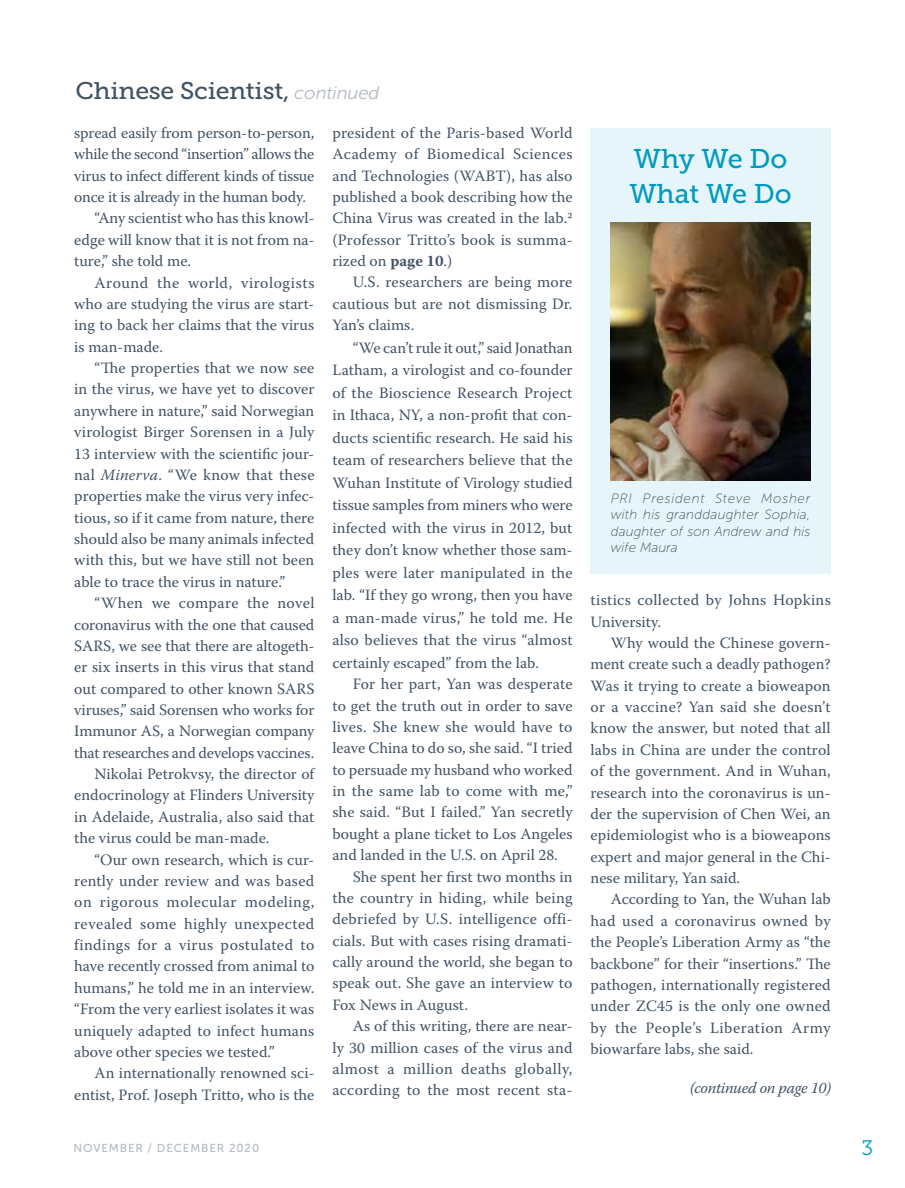
<style>
.page{position:relative;width:905px;height:1188px;background:#fff}
.page>*{position:absolute;margin:0;border:0;box-sizing:border-box;transform-origin:0 0}
.t1{font:27px/34.5px "Museo Slab 500";color:#009abf}
.t2{font:24px "Museo Slab 500";letter-spacing:-.01em;color:#415364}
.t3{font:21px "Museo Slab 300";color:#009abf}
.t4{font:15.75px/21.3px "Warnock Pro";letter-spacing:.005em;color:#415364;text-align:justify}
.t5{font:15.75px "Warnock Pro";letter-spacing:-.015em;color:#415364}
.t6{font:15.75px "Warnock Pro";letter-spacing:.025em;color:#415364}
.t7{font:15.75px "Warnock Pro";letter-spacing:.03em;color:#415364}
.t8{font:15.75px "Warnock Pro";letter-spacing:.035em;color:#415364}
.t9{font:italic 15.75px "Warnock Pro";letter-spacing:-.02em;color:#415364}
.t10{font:italic 13.5px/16.2px "Museo Sans 100";letter-spacing:.005em;color:#415364;text-align:justify}
.t11{font:11.55px "Museo Sans 500";letter-spacing:.075em;color:#b3bac1}
.s1{font-family:"Museo Sans 300";font-style:italic;font-size:18px;color:#b3bac1}
.s2{font-style:italic}
.s3{font-weight:700}
</style>
<div class="page">
<div style="left:590px;top:128px;width:240px;height:445px;background:#e6f5f9"></div>
<img style="left:610px;top:223px;width:200px;height:257px">
<h2 class="t2" style="left:76px;top:77px;width:305px">Chinese Scientist, <span class="s1">continued</span></h2>
<p class="t4" style="left:74px;top:122px;width:241px">spread easily from person-to-person,</p>
<p class="t5" style="left:74px;top:145px;width:241px">while the second “insertion” allows the</p>
<p class="t5" style="left:74px;top:166px;width:242px">virus to infect different kinds of tissue</p>
<p class="t5" style="left:74px;top:187px;width:233px">once it is already in the human body.</p>
<p class="t4" style="left:95px;top:207px;width:221px">“Any scientist who has this knowl-</p>
<p class="t4" style="left:74px;top:229px;width:242px">edge will know that it is not from na-</p>
<p class="t4" style="left:74px;top:250px;width:118px">ture,” she told me.</p>
<p class="t8" style="left:95px;top:273px;width:221px">Around the world, virologists</p>
<p class="t4" style="left:74px;top:293px;width:241px">who are studying the virus are start-</p>
<p class="t4" style="left:74px;top:314px;width:241px">ing to back her claims that the virus</p>
<p class="t4" style="left:74px;top:336px;width:90px">is man-made.</p>
<p class="t4" style="left:95px;top:357px;width:221px">“The properties that we now see</p>
<p class="t4" style="left:74px;top:378px;width:241px">in the virus, we have yet to discover</p>
<p class="t4" style="left:74px;top:400px;width:241px">anywhere in nature,” said Norwegian</p>
<p class="t4" style="left:74px;top:421px;width:241px">virologist Birger Sorensen in a July</p>
<p class="t4" style="left:74px;top:442px;width:241px">13 interview with the scientific jour-</p>
<p class="t4" style="left:74px;top:464px;width:242px">nal <span class="s2">Minerva</span>. “We know that these</p>
<p class="t4" style="left:74px;top:485px;width:241px">properties make the virus very infec-</p>
<p class="t4" style="left:74px;top:507px;width:241px">tious, so if it came from nature, there</p>
<p class="t4" style="left:74px;top:528px;width:241px">should also be many animals infected</p>
<p class="t4" style="left:74px;top:549px;width:242px">with this, but we have still not been</p>
<p class="t4" style="left:74px;top:571px;width:213px">able to trace the virus in nature.”</p>
<p class="t6" style="left:95px;top:593px;width:221px">“When we compare the novel</p>
<p class="t4" style="left:74px;top:613px;width:242px">coronavirus with the one that caused</p>
<p class="t4" style="left:74px;top:635px;width:242px">SARS, we see that there are altogeth-</p>
<p class="t4" style="left:74px;top:656px;width:242px">er six inserts in this virus that stand</p>
<p class="t4" style="left:74px;top:678px;width:242px">out compared to other known SARS</p>
<p class="t4" style="left:74px;top:699px;width:241px">viruses,” said Sorensen who works for</p>
<p class="t4" style="left:74px;top:720px;width:242px">Immunor AS, a Norwegian company</p>
<p class="t5" style="left:74px;top:743px;width:241px">that researches and develops vaccines.</p>
<p class="t4" style="left:95px;top:763px;width:221px">Nikolai Petrokvsy, the director of</p>
<p class="t4" style="left:74px;top:784px;width:241px">endocrinology at Flinders University</p>
<p class="t4" style="left:74px;top:806px;width:242px">in Adelaide, Australia, also said that</p>
<p class="t4" style="left:74px;top:827px;width:197px">the virus could be man-made.</p>
<p class="t4" style="left:95px;top:849px;width:221px">“Our own research, which is cur-</p>
<p class="t4" style="left:74px;top:870px;width:242px">rently under review and was based</p>
<p class="t7" style="left:74px;top:893px;width:242px">on rigorous molecular modeling,</p>
<p class="t6" style="left:74px;top:914px;width:242px">revealed some highly unexpected</p>
<p class="t6" style="left:74px;top:935px;width:241px">findings for a virus postulated to</p>
<p class="t4" style="left:74px;top:955px;width:241px">have recently crossed from animal to</p>
<p class="t4" style="left:74px;top:977px;width:242px">humans,” he told me in an interview.</p>
<p class="t4" style="left:74px;top:998px;width:242px">“From the very earliest isolates it was</p>
<p class="t4" style="left:74px;top:1020px;width:241px">uniquely adapted to infect humans</p>
<p class="t4" style="left:74px;top:1041px;width:202px">above other species we tested.”</p>
<p class="t4" style="left:95px;top:1062px;width:221px">An internationally renowned sci-</p>
<p class="t4" style="left:74px;top:1084px;width:241px">entist, Prof. Joseph Tritto, who is the</p>
<p class="t4" style="left:332px;top:122px;width:242px">president of the Paris-based World Academy of Biomedical Sciences and Technologies (WABT), has also published a book describing how the China Virus was created in the lab.2 (Professor Tritto’s book is summa&shy;rized on <span class="s3">page 10</span>.)</p>
<p class="t4" style="left:332px;top:271px;width:241px;text-indent:20px">U.S. researchers are being more cautious but are not dismissing Dr.<br>Yan’s claims.</p>
<p class="t4" style="left:332px;top:336px;width:242px;line-height:22.5px;text-indent:20px">“We can’t rule it out,” said Jonathan Latham, a virologist and co-founder of the Bioscience Research Project in Ithaca, NY, a non-profit that con&shy;ducts scientific research. He said his team of researchers believe that the Wuhan Institute of Virology studied tissue samples from miners who were infected with the virus in 2012, but they don’t know whether those sam&shy;ples were later manipulated in the lab. “If they go wrong, then you have a man-made virus,” he told me. He also believes that the virus “almost certainly escaped” from the lab.</p>
<p class="t4" style="left:353px;top:673px;width:221px">For her part, Yan was desperate</p>
<p class="t4" style="left:332px;top:694px;width:242px">to get the truth out in order to save</p>
<p class="t4" style="left:332px;top:716px;width:241px">lives. She knew she would have to</p>
<p class="t4" style="left:332px;top:737px;width:242px">leave China to do so, she said. “I tried</p>
<p class="t4" style="left:332px;top:759px;width:241px">to persuade my husband who worked</p>
<p class="t4" style="left:332px;top:780px;width:242px">in the same lab to come with me,”</p>
<p class="t4" style="left:332px;top:801px;width:242px">she said. “But I failed.” Yan secretly</p>
<p class="t4" style="left:332px;top:823px;width:241px">bought a plane ticket to Los Angeles</p>
<p class="t4" style="left:332px;top:844px;width:227px">and landed in the U.S. on April 28.</p>
<p class="t4" style="left:353px;top:865px;width:221px">She spent her first two months in</p>
<p class="t4" style="left:332px;top:887px;width:242px">the country in hiding, while being</p>
<p class="t4" style="left:332px;top:908px;width:242px">debriefed by U.S. intelligence offi-</p>
<p class="t4" style="left:332px;top:930px;width:241px">cials. But with cases rising dramati-</p>
<p class="t4" style="left:332px;top:951px;width:242px">cally around the world, she began to</p>
<p class="t4" style="left:332px;top:972px;width:241px">speak out. She gave an interview to</p>
<p class="t4" style="left:332px;top:994px;width:137px">Fox News in August.</p>
<p class="t4" style="left:353px;top:1015px;width:221px">As of this writing, there are near-</p>
<p class="t4" style="left:332px;top:1036px;width:242px">ly 30 million cases of the virus and</p>
<p class="t7" style="left:332px;top:1059px;width:241px">almost a million deaths globally,</p>
<p class="t4" style="left:332px;top:1079px;width:242px">according to the most recent sta-</p>
<h1 class="t1" style="left:629px;top:142px;width:164px">Why We Do<br>What We Do</h1>
<p class="t10" style="left:610px;top:491px;width:201px">PRI President Steve Mosher with his granddaughter Sophia, daughter of son Andrew and his wife Maura</p>
<p class="t4" style="left:590px;top:589px;width:242px">tistics collected by Johns Hopkins<br>University.</p>
<p class="t4" style="left:590px;top:632px;width:242px;text-indent:20px">Why would the Chinese govern&shy;ment create such a deadly pathogen?<br>Was it trying to create a bioweapon or a vaccine? Yan said she doesn’t know the answer, but noted that all labs in China are under the control of the government. And in Wuhan, research into the coronavirus is un&shy;der the supervision of Chen Wei, an epidemiologist who is a bioweapons expert and major general in the Chi&shy;nese military, Yan said.</p>
<p class="t4" style="left:590px;top:888px;width:242px;text-indent:20px">According to Yan, the Wuhan lab had used a coronavirus owned by the People’s Liberation Army as “the backbone” for their “insertions.” The pathogen, internationally registered under ZC45 is the only one owned by the People’s Liberation Army biowarfare labs, she said.</p>
<p class="t9" style="left:690px;top:1078px;width:142px">(continued on page 10)</p>
<p class="t11" style="left:73px;top:1142px;width:187px">NOVEMBER / DECEMBER 2020</p>
<h3 class="t3" style="left:861px;top:1137px;width:13px">3</h3>
</div>
